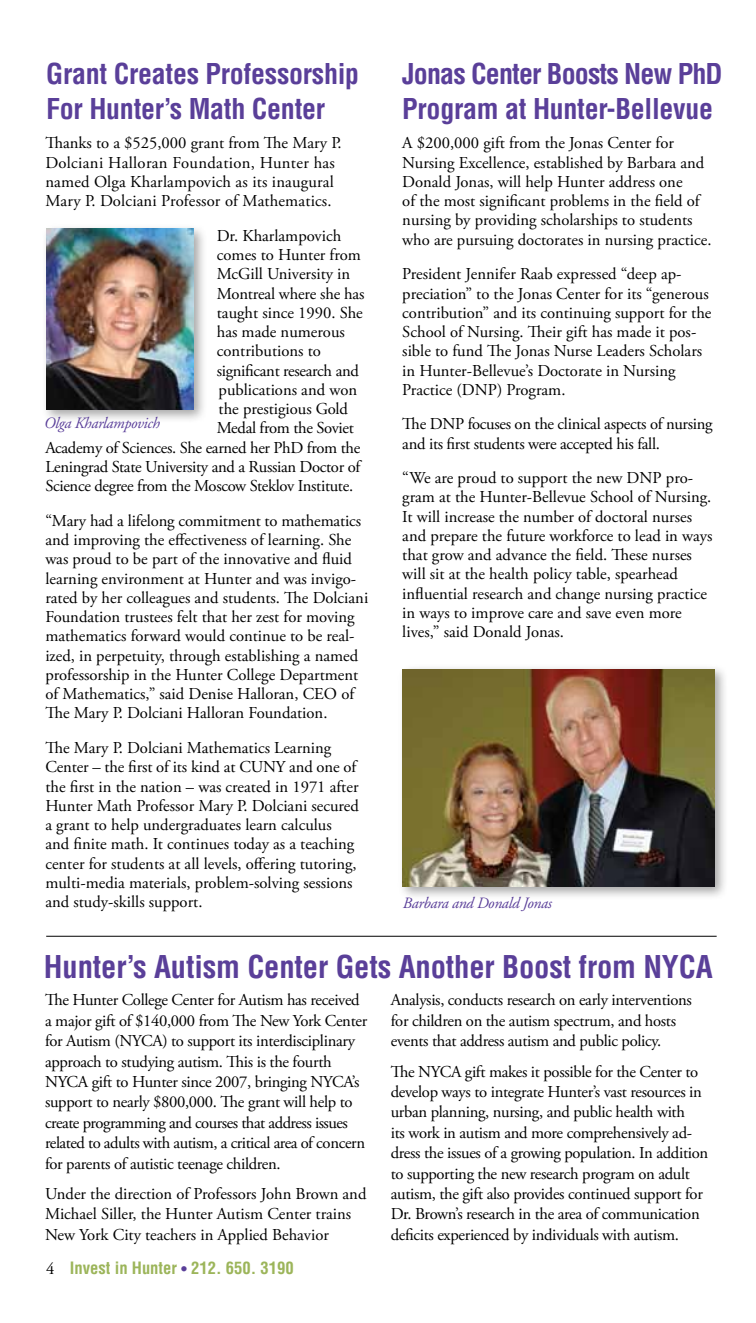
<style>
.page{position:relative;width:756px;height:1323px;background:#fff}
.page>*{position:absolute;margin:0;border:0;box-sizing:border-box;transform-origin:0 0}
.t1{font:700 condensed 30.62px "Helvetica LT Std";letter-spacing:-.005em;color:#5a3f99}
.t2{font:700 condensed 28px/35px "Helvetica LT Std";letter-spacing:-.01em;color:#5a3f99}
.t3{font:16.62px/19.2px "Adobe Garamond Pro";color:#000}
.t4{font:16.62px/20.3px "Adobe Garamond Pro";letter-spacing:-.02em;color:#000}
.t5{font:700 condensed 16.62px "Helvetica LT Std";color:#9cb55a}
.t6{font:italic 15.75px "Adobe Garamond";letter-spacing:-.02em;color:#5a3f99}
.s1{font-family:"Adobe Garamond Pro";font-weight:400;font-stretch:normal;color:#000}
.s2{font-size:14px;color:#5a3f99}
</style>
<div class="page">
<hr style="left:46px;top:936px;width:671px;height:1px;background:#000">
<div style="left:41px;top:224px;width:167px;height:199px;background:#000;opacity:.35"></div>
<img style="left:46px;top:229px;width:147px;height:180px">
<div style="left:397px;top:664px;width:331px;height:237px;background:#000;opacity:.35"></div>
<img style="left:402px;top:669px;width:312px;height:218px">
<h2 class="t2" style="left:46px;top:56px;width:315px">Grant Creates Professorship<br>For Hunter’s Math Center</h2>
<p class="t3" style="left:45px;top:134px;width:298px">Thanks to a $525,000 grant from The Mary P.<br>Dolciani Halloran Foundation, Hunter has named Olga Kharlampovich as its inaugural Mary P. Dolciani Professor of Mathematics.</p>
<p class="t3" style="left:217px;top:226px;width:126px">Dr. Kharlampovich</p>
<p class="t3" style="left:217px;top:246px;width:146px">comes to Hunter from</p>
<p class="t3" style="left:217px;top:265px;width:135px">McGill University in</p>
<p class="t3" style="left:217px;top:284px;width:149px">Montreal where she has</p>
<p class="t3" style="left:217px;top:303px;width:147px">taught since 1990. She</p>
<p class="t3" style="left:217px;top:323px;width:130px">has made numerous</p>
<p class="t3" style="left:217px;top:342px;width:106px">contributions to</p>
<p class="t4" style="left:217px;top:361px;width:144px">significant research and</p>
<p class="t3" style="left:219px;top:380px;width:140px">publications and won</p>
<p class="t3" style="left:219px;top:400px;width:131px">the prestigious Gold</p>
<p class="t4" style="left:217px;top:418px;width:138px">Medal from the Soviet</p>
<p class="t4" style="left:45px;top:438px;width:317px">Academy of Sciences. She earned her PhD from the</p>
<p class="t4" style="left:45px;top:457px;width:316px">Leningrad State University and a Russian Doctor of</p>
<p class="t4" style="left:45px;top:476px;width:309px">Science degree from the Moscow Steklov Institute.</p>
<p class="t3" style="left:45px;top:512px;width:324px">“Mary had a lifelong commitment to mathematics and improving the effectiveness of learning. She was proud to be part of the innovative and fluid learning environment at Hunter and was invigo&shy;rated by her colleagues and students. The Dolciani Foundation trustees felt that her zest for moving mathematics forward would continue to be real&shy;ized, in perpetuity, through establishing a named professorship in the Hunter College Department of Mathematics,” said Denise Halloran, CEO of The Mary P. Dolciani Halloran Foundation.</p>
<p class="t3" style="left:45px;top:739px;width:315px">The Mary P. Dolciani Mathematics Learning Center – the first of its kind at CUNY and one of the first in the nation – was created in 1971 after Hunter Math Professor Mary P. Dolciani secured a grant to help undergraduates learn calculus and finite math. It continues today as a teaching center for students at all levels, offering tutoring, multi-media materials, problem-solving sessions and study-skills support.</p>
<p class="t6" style="left:43px;top:414px;width:117px">Olga Kharlampovich</p>
<h2 class="t2" style="left:402px;top:56px;width:322px">Jonas Center Boosts New PhD<br>Program at Hunter-Bellevue</h2>
<p class="t3" style="left:402px;top:134px;width:311px">A $200,000 gift from the Jonas Center for Nursing Excellence, established by Barbara and Donald Jonas, will help Hunter address one<br>of the most significant problems in the field of nursing by providing scholarships to students who are pursuing doctorates in nursing practice.</p>
<p class="t3" style="left:402px;top:265px;width:311px">President Jennifer Raab expressed “deep ap&shy;preciation” to the Jonas Center for its “generous contribution” and its continuing support for the School of Nursing. Their gift has made it pos&shy;sible to fund The Jonas Nurse Leaders Scholars in Hunter-Bellevue’s Doctorate in Nursing Practice (DNP) Program.</p>
<p class="t4" style="left:402px;top:415px;width:312px;line-height:19.2px">The DNP focuses on the clinical aspects of nursing and its first students were accepted his fall.</p>
<p class="t3" style="left:402px;top:469px;width:312px">“We are proud to support the new DNP pro&shy;gram at the Hunter-Bellevue School of Nursing.<br>It will increase the number of doctoral nurses and prepare the future workforce to lead in ways that grow and advance the field. These nurses will sit at the health policy table, spearhead influential research and change nursing practice in ways to improve care and save even more lives,” said Donald Jonas.</p>
<p class="t6" style="left:402px;top:895px;width:150px">Barbara and Donald Jonas</p>
<h1 class="t1" style="left:44px;top:947px;width:670px">Hunter’s Autism Center Gets Another Boost from NYCA</h1>
<p class="t4" style="left:45px;top:991px;width:324px">The Hunter College Center for Autism has received a major gift of $140,000 from The New York Center for Autism (NYCA) to support its interdisciplinary approach to studying autism. This is the fourth NYCA gift to Hunter since 2007, bringing NYCA’s support to nearly $800,000. The grant will help to create programming and courses that address issues related to adults with autism, a critical area of concern for parents of autistic teenage children.</p>
<p class="t3" style="left:45px;top:1184px;width:323px;line-height:20.3px">Under the direction of Professors John Brown and<br>Michael Siller, the Hunter Autism Center trains<br>New York City teachers in Applied Behavior</p>
<p class="t5" style="left:46px;top:1258px;width:249px"><span class="s1">4</span> Invest in Hunter <span class="s2">•</span> 212. 650. 3190</p>
<p class="t4" style="left:391px;top:991px;width:303px">Analysis, conducts research on early interventions for children on the autism spectrum, and hosts events that address autism and public policy.</p>
<p class="t4" style="left:391px;top:1062px;width:319px">The NYCA gift makes it possible for the Center to develop ways to integrate Hunter’s vast resources in urban planning, nursing, and public health with<br>its work in autism and more comprehensively ad&shy;dress the issues of a growing population. In addition to supporting the new research program on adult autism, the gift also provides continued support for Dr. Brown’s research in the area of communication deficits experienced by individuals with autism.</p>
</div>
